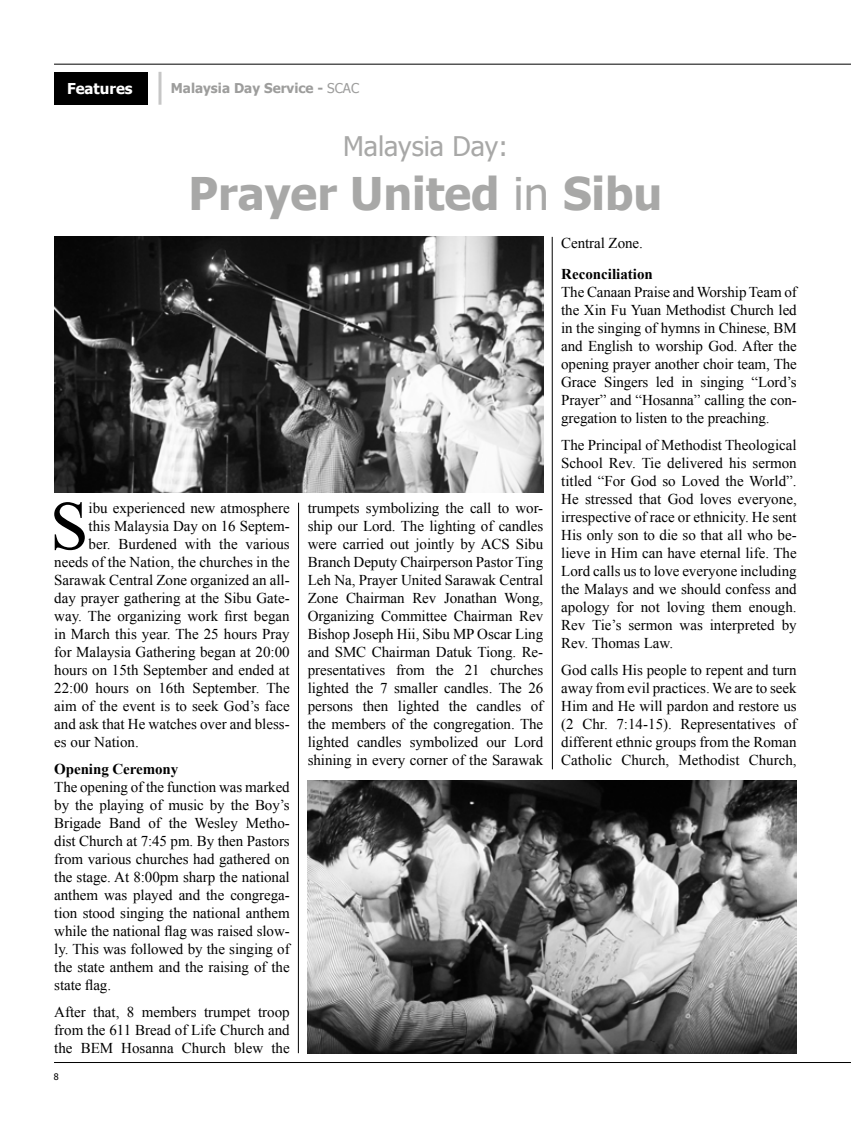
<style>
.page{position:relative;width:851px;height:1127px;background:#fff}
.page>*{position:absolute;margin:0;border:0;box-sizing:border-box;transform-origin:0 0}
.t1{font:69.3px "Times New Roman";color:#000}
.t2{font:700 45px "Tahoma";color:#a8a8a7}
.t3{font:27px "Tahoma";color:#a8a8a7}
.t4{font:15px/18px "Times New Roman";color:#000;text-align:justify}
.t5{font:700 15px "Times New Roman";color:#000}
.t6{font:700 15px "Tahoma";color:#fff}
.t7{font:700 13.5px "Tahoma";color:#9d9d9c}
.t8{font:9px "Tahoma";color:#000}
.s1{font-weight:400}
</style>
<div class="page">
<hr style="left:54px;top:64px;width:796px;height:1px;background:#000">
<hr style="left:54px;top:1062px;width:796px;height:1px;background:#000">
<hr style="left:158px;top:72px;width:3px;height:33px;background:#c6c6c6">
<div style="left:54px;top:72px;width:93px;height:33px;background:#000"></div>
<img style="left:54px;top:237px;width:489px;height:256px">
<img style="left:307px;top:780px;width:489px;height:273px">
<hr style="left:552px;top:237px;width:1px;height:532px;background:#000">
<hr style="left:298px;top:503px;width:1px;height:550px;background:#000">
<p class="t6" style="left:67px;top:78px;width:67px">Features</p>
<p class="t7" style="left:171px;top:79px;width:190px">Malaysia Day Service - <span class="s1">SCAC</span></p>
<h3 class="t3" style="left:343px;top:128px;width:166px">Malaysia Day:</h3>
<h2 class="t2" style="left:188px;top:162px;width:475px">Prayer United <span class="s1">in</span> Sibu</h2>
<h1 class="t1" style="left:50px;top:479px;width:40px">S</h1>
<p class="t4" style="left:88px;top:499px;width:203px">ibu experienced new atmosphere</p>
<p class="t4" style="left:88px;top:517px;width:203px">this Malaysia Day on 16 Septem-</p>
<p class="t4" style="left:88px;top:535px;width:203px">ber. Burdened with the various</p>
<p class="t4" style="left:54px;top:553px;width:237px">needs of the Nation, the churches in the</p>
<p class="t4" style="left:54px;top:571px;width:237px">Sarawak Central Zone organized an all-</p>
<p class="t4" style="left:54px;top:589px;width:237px">day prayer gathering at the Sibu Gate-</p>
<p class="t4" style="left:54px;top:607px;width:237px">way. The organizing work first began</p>
<p class="t4" style="left:54px;top:625px;width:237px">in March this year. The 25 hours Pray</p>
<p class="t4" style="left:54px;top:643px;width:237px">for Malaysia Gathering began at 20:00</p>
<p class="t4" style="left:54px;top:661px;width:237px">hours on 15th September and ended at</p>
<p class="t4" style="left:54px;top:679px;width:237px">22:00 hours on 16th September. The</p>
<p class="t4" style="left:54px;top:697px;width:237px">aim of the event is to seek God’s face</p>
<p class="t4" style="left:54px;top:715px;width:237px">and ask that He watches over and bless-</p>
<p class="t4" style="left:54px;top:733px;width:86px">es our Nation.</p>
<p class="t5" style="left:54px;top:759px;width:126px">Opening Ceremony</p>
<p class="t4" style="left:54px;top:778px;width:237px">The opening of the function was marked by the playing of music by the Boy’s Brigade Band of the Wesley Metho&shy;dist Church at 7:45 pm. By then Pastors from various churches had gathered on the stage. At 8:00pm sharp the national anthem was played and the congrega&shy;tion stood singing the national anthem while the national flag was raised slow&shy;ly. This was followed by the singing of the state anthem and the raising of the state flag.</p>
<p class="t4" style="left:54px;top:1003px;width:237px">After that, 8 members trumpet troop from the 611 Bread of Life Church and the BEM Hosanna Church blew the</p>
<p class="t8" style="left:54px;top:1070px;width:6px">8</p>
<p class="t4" style="left:308px;top:499px;width:237px">trumpets symbolizing the call to wor&shy;ship our Lord. The lighting of candles were carried out jointly by ACS Sibu Branch Deputy Chairperson Pastor Ting Leh Na, Prayer United Sarawak Central Zone Chairman Rev Jonathan Wong, Organizing Committee Chairman Rev Bishop Joseph Hii, Sibu MP Oscar Ling and SMC Chairman Datuk Tiong. Re&shy;presentatives from the 21 churches lighted the 7 smaller candles. The 26 persons then lighted the candles of the members of the congregation. The lighted candles symbolized our Lord shining in every corner of the Sarawak</p>
<p class="t4" style="left:561px;top:233px;width:83px">Central Zone.</p>
<p class="t5" style="left:561px;top:264px;width:93px">Reconciliation</p>
<p class="t4" style="left:561px;top:283px;width:237px">The Canaan Praise and Worship Team of the Xin Fu Yuan Methodist Church led in the singing of hymns in Chinese, BM and English to worship God. After the opening prayer another choir team, The Grace Singers led in singing “Lord’s Prayer” and “Hosanna” calling the con&shy;gregation to listen to the preaching.</p>
<p class="t4" style="left:561px;top:436px;width:237px">The Principal of Methodist Theological School Rev. Tie delivered his sermon titled “For God so Loved the World”.<br>He stressed that God loves everyone, irrespective of race or ethnicity. He sent His only son to die so that all who be&shy;lieve in Him can have eternal life. The Lord calls us to love everyone including the Malays and we should confess and apology for not loving them enough.<br>Rev Tie’s sermon was interpreted by Rev. Thomas Law.</p>
<p class="t4" style="left:561px;top:661px;width:237px">God calls His people to repent and turn away from evil practices. We are to seek Him and He will pardon and restore us (2 Chr. 7:14-15). Representatives of different ethnic groups from the Roman Catholic Church, Methodist Church,</p>
</div>
